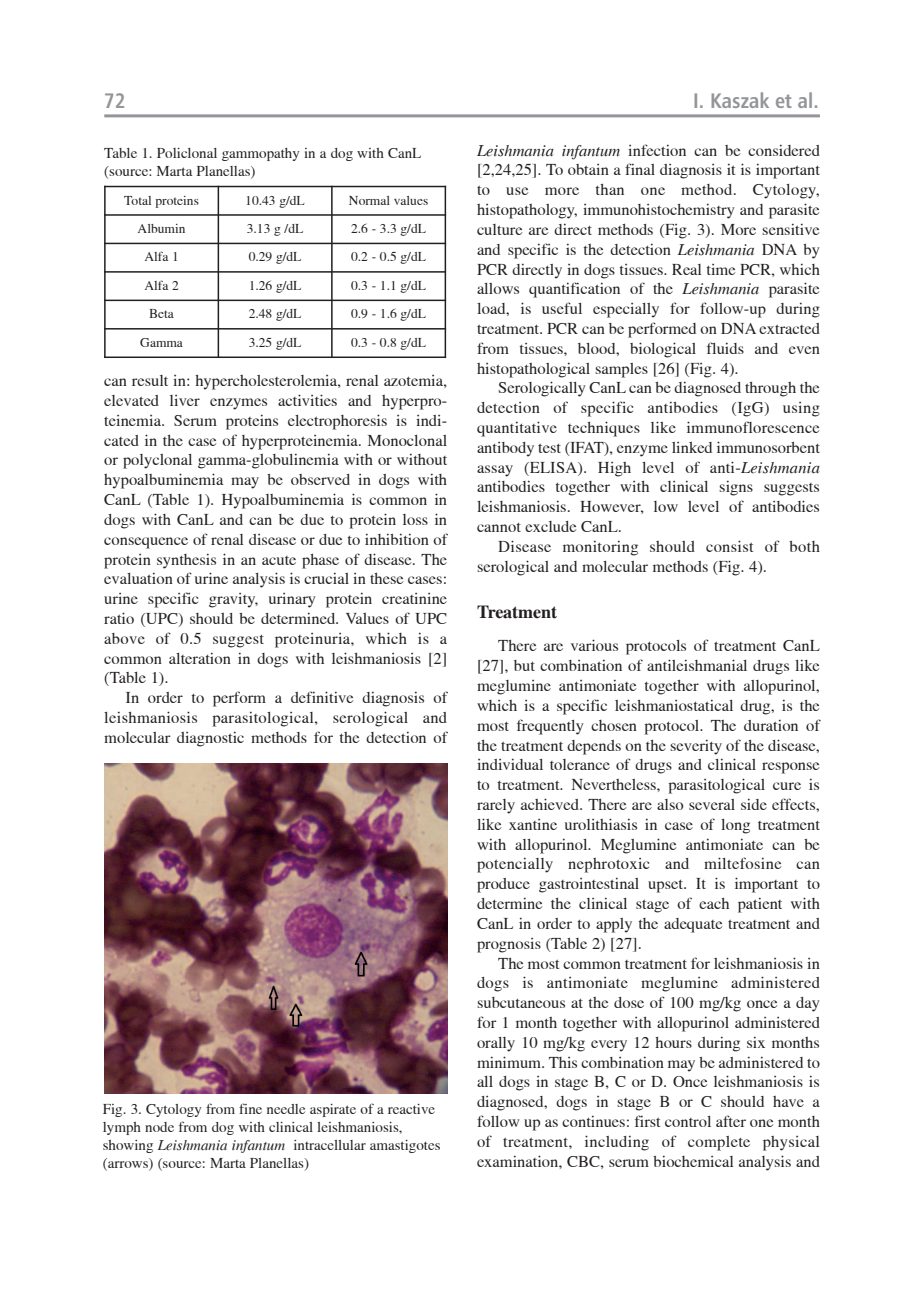
<style>
.page{position:relative;width:920px;height:1290px;background:#fff}
.page>*{position:absolute;margin:0;border:0;box-sizing:border-box;transform-origin:0 0}
.t1{font:21px "Humnst 777 Cn PL Bold A";color:#939598}
.t2{font:700 18px "Toronto";color:#231f20}
.t3{font:16.5px/19.8px "Toronto";color:#231f20;text-align:justify}
.t4{font:16.5px/19.8px "Toronto";letter-spacing:.02em;color:#231f20}
.t5{font:15px/18px "Toronto";color:#231f20}
.t6{font:13.5px "Toronto";color:#231f20}
.s1{font-style:italic}
</style>
<div class="page">
<hr style="left:104px;top:114px;width:716px;height:3px;background:#939598">
<hr style="left:104px;top:186px;width:2px;height:172px;background:#231f20">
<hr style="left:218px;top:186px;width:1px;height:172px;background:#231f20">
<hr style="left:331px;top:186px;width:2px;height:172px;background:#231f20">
<hr style="left:445px;top:186px;width:1px;height:172px;background:#231f20">
<hr style="left:104px;top:186px;width:342px;height:1px;background:#231f20">
<hr style="left:104px;top:214px;width:342px;height:2px;background:#231f20">
<hr style="left:104px;top:243px;width:342px;height:1px;background:#231f20">
<hr style="left:104px;top:271px;width:342px;height:2px;background:#231f20">
<hr style="left:104px;top:300px;width:342px;height:1px;background:#231f20">
<hr style="left:104px;top:328px;width:342px;height:2px;background:#231f20">
<hr style="left:104px;top:356px;width:342px;height:2px;background:#231f20">
<img style="left:104px;top:763px;width:343px;height:330px">
<p class="t1" style="left:104px;top:88px;width:23px">72</p>
<p class="t1" style="left:693px;top:88px;width:127px">I. Kaszak et al.</p>
<p class="t5" style="left:104px;top:144px;width:319px">Table 1. Policlonal gammopathy in a dog with CanL (source: Marta Planellas)</p>
<p class="t6" style="left:124px;top:192px;width:76px">Total proteins</p>
<p class="t6" style="left:245px;top:192px;width:61px">10.43 g/dL</p>
<p class="t6" style="left:349px;top:192px;width:81px">Normal values</p>
<p class="t6" style="left:138px;top:221px;width:49px">Albumin</p>
<p class="t6" style="left:247px;top:221px;width:58px">3.13 g /dL</p>
<p class="t6" style="left:351px;top:221px;width:76px">2.6 - 3.3 g/dL</p>
<p class="t6" style="left:144px;top:249px;width:36px">Alfa 1</p>
<p class="t6" style="left:249px;top:249px;width:54px">0.29 g/dL</p>
<p class="t6" style="left:351px;top:249px;width:76px">0.2 - 0.5 g/dL</p>
<p class="t6" style="left:144px;top:278px;width:36px">Alfa 2</p>
<p class="t6" style="left:249px;top:278px;width:54px">1.26 g/dL</p>
<p class="t6" style="left:351px;top:278px;width:76px">0.3 - 1.1 g/dL</p>
<p class="t6" style="left:149px;top:306px;width:26px">Beta</p>
<p class="t6" style="left:249px;top:306px;width:54px">2.48 g/dL</p>
<p class="t6" style="left:351px;top:306px;width:76px">0.9 - 1.6 g/dL</p>
<p class="t6" style="left:140px;top:335px;width:44px">Gamma</p>
<p class="t6" style="left:249px;top:335px;width:54px">3.25 g/dL</p>
<p class="t6" style="left:351px;top:335px;width:76px">0.3 - 0.8 g/dL</p>
<p class="t3" style="left:477px;top:140px;width:344px"><span class="s1">Leishmania infantum</span> infection can be considered [2,24,25]. To obtain a final diagnosis it is important to use more than one method. Cytology, histopathology, immunohistochemistry and parasite culture are direct methods (Fig. 3). More sensitive and specific is the detection <span class="s1">Leishmania</span> DNA by PCR directly in dogs tissues. Real time PCR, which allows quantification of the <span class="s1">Leishmania</span> parasite load, is useful especially for follow-up during treatment. PCR can be performed on DNA extracted from tissues, blood, biological fluids and even histopathological samples [26] (Fig. 4).</p>
<p class="t3" style="left:477px;top:378px;width:344px;text-indent:21px">Serologically CanL can be diagnosed through the detection of specific antibodies (IgG) using quantitative techniques like immunoflorescence antibody test (IFAT), enzyme linked immunosorbent assay (ELISA). High level of anti-<span class="s1">Leishmania </span>antibodies together with clinical signs suggests leishmaniosis. However, low level of antibodies cannot exclude CanL.</p>
<p class="t4" style="left:477px;top:536px;width:344px;text-indent:21px">Disease monitoring should consist of both serological and molecular methods (Fig. 4).</p>
<p class="t2" style="left:477px;top:602px;width:82px">Treatment</p>
<p class="t3" style="left:477px;top:636px;width:344px;text-indent:21px">There are various protocols of treatment CanL [27], but combination of antileishmanial drugs like meglumine antimoniate together with allopurinol, which is a specific leishmaniostatical drug, is the most frequently chosen protocol. The duration of the treatment depends on the severity of the disease, individual tolerance of drugs and clinical response to treatment. Nevertheless, parasitological cure is rarely achieved. There are also several side effects, like xantine urolithiasis in case of long treatment with allopurinol. Meglumine antimoniate can be potencially nephrotoxic and miltefosine can produce gastrointestinal upset. It is important to determine the clinical stage of each patient with CanL in order to apply the adequate treatment and prognosis (Table 2) [27].</p>
<p class="t3" style="left:477px;top:953px;width:344px;text-indent:21px">The most common treatment for leishmaniosis in dogs is antimoniate meglumine administered subcutaneous at the dose of 100 mg/kg once a day for 1 month together with allopurinol administered orally 10 mg/kg every 12 hours during six months minimum. This combination may be administered to all dogs in stage B, C or D. Once leishmaniosis is diagnosed, dogs in stage B or C should have a follow up as continues: first control after one month of treatment, including of complete physical examination, CBC, serum biochemical analysis and</p>
<p class="t3" style="left:104px;top:371px;width:344px">can result in: hypercholesterolemia, renal azotemia, elevated liver enzymes activities and hyperpro&shy;teinemia. Serum proteins electrophoresis is indi&shy;cated in the case of hyperproteinemia. Monoclonal or polyclonal gamma-globulinemia with or without hypoalbuminemia may be observed in dogs with CanL (Table 1). Hypoalbuminemia is common in dogs with CanL and can be due to protein loss in consequence of renal disease or due to inhibition of protein synthesis in an acute phase of disease. The evaluation of urine analysis is crucial in these cases: urine specific gravity, urinary protein creatinine ratio (UPC) should be determined. Values of UPC above of 0.5 suggest proteinuria, which is a common alteration in dogs with leishmaniosis [2] (Table 1).</p>
<p class="t3" style="left:104px;top:688px;width:344px;text-indent:21px">In order to perform a definitive diagnosis of leishmaniosis parasitological, serological and molecular diagnostic methods for the detection of</p>
<p class="t5" style="left:103px;top:1100px;width:339px">Fig. 3. Cytology from fine needle aspirate of a reactive lymph node from dog with clinical leishmaniosis, showing <span class="s1">Leishmania infantum</span> intracellular amastigotes (arrows) (source: Marta Planellas)</p>
</div>
